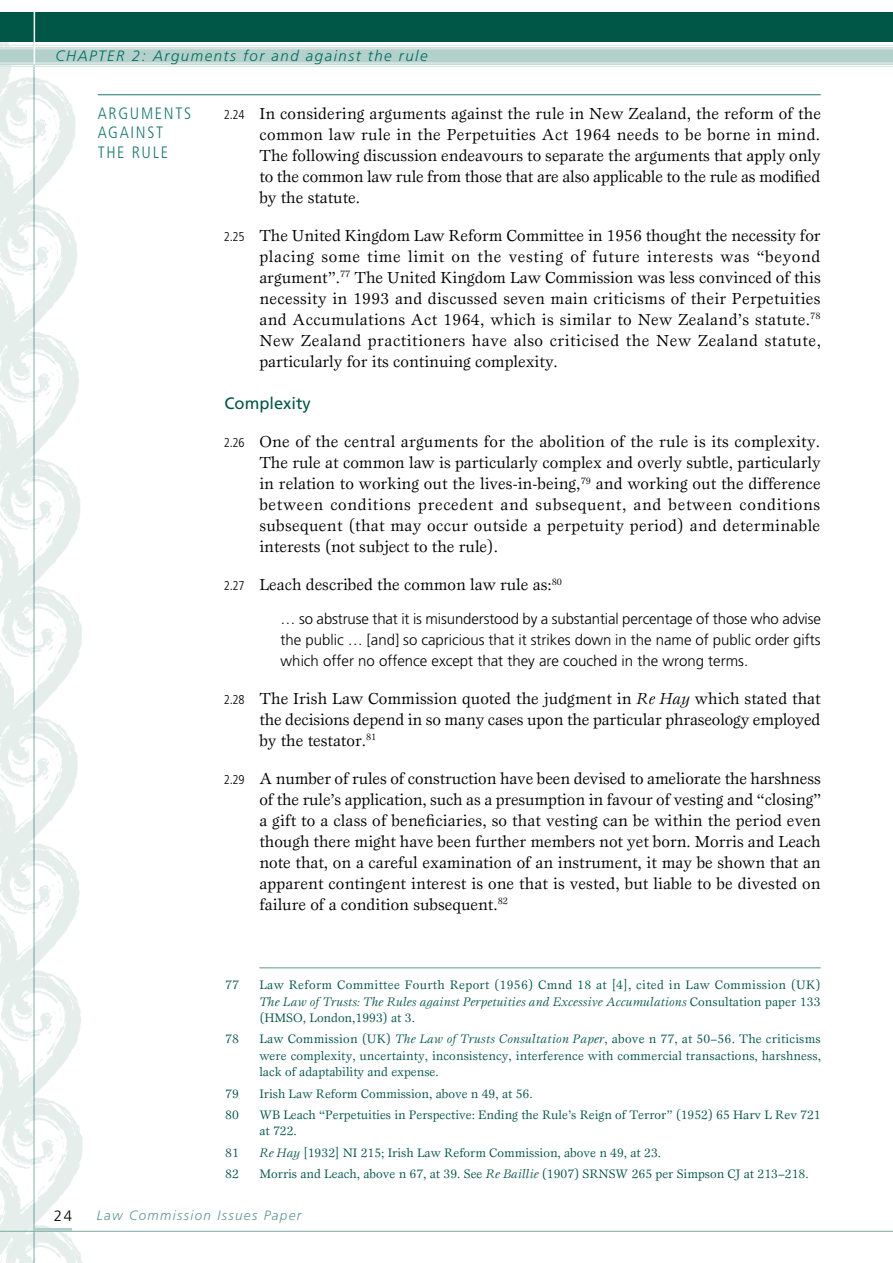
<style>
.page{position:relative;width:893px;height:1263px;background:#fff}
.page>*{position:absolute;margin:0;border:0;box-sizing:border-box;transform-origin:0 0}
.t1{font:16.5px/21px "Esprit Maori";color:#000;text-align:justify}
.t2{font:300 condensed 16.5px/19.8px "Frutiger";letter-spacing:.1em;color:#177b6f}
.t3{font:16.5px "Frutiger Maori";color:#005747}
.t4{font:300 15px/21px "Frutiger Maori";color:#000;text-align:justify}
.t5{font:italic 300 15px "Frutiger Maori";letter-spacing:.1em;color:#006e60}
.t6{font:300 15px "Frutiger";color:#000}
.t7{font:italic 300 13.5px "Frutiger Maori";letter-spacing:.1em;color:#5c9a90}
.t8{font:12.75px/16.5px "Esprit Maori";color:#005747;text-align:justify}
.s1{font-family:"Frutiger";font-weight:300;font-stretch:condensed;font-size:12.75px}
.s2{font-style:italic}
</style>
<div class="page">
<img style="left:0;top:42px;width:84px;height:1221px">
<div style="left:0;top:12px;width:893px;height:30px;background:#005747"></div>
<svg style="left:0;top:45px;width:893px;height:22px;background:#c4dad5"></svg>
<hr style="left:34px;top:8px;width:1px;height:56px;background:#fff">
<hr style="left:259px;top:967px;width:562px;height:1px;background:#5c9a90">
<hr style="left:98px;top:95px;width:723px;height:1px;background:#177b6f">
<hr style="left:0;top:1231px;width:893px;height:1px;background:#78aaa3">
<hr style="left:34px;top:1228px;width:38px;height:3px;background:#b4d0ca">
<p class="t5" style="left:56px;top:48px;width:373px">CHAPTER 2: Arguments for and against the rule</p>
<p class="t2" style="left:98px;top:103px;width:95px">ARGUMENTS<br>AGAI NST<br>THE RULE</p>
<p class="t1" style="left:259px;top:102px;width:563px;text-indent:-36px"><span class="s1">2.24</span> In considering arguments against the rule in New Zealand, the reform of the common law rule in the Perpetuities Act 1964 needs to be borne in mind.<br>The following discussion endeavours to separate the arguments that apply only to the common law rule from those that are also applicable to the rule as modified by the statute.</p>
<p class="t1" style="left:259px;top:224px;width:563px;text-indent:-36px"><span class="s1">2.25</span> The United Kingdom Law Reform Committee in 1956 thought the necessity for placing some time limit on the vesting of future interests was “beyond argument”.<sup>77</sup> The United Kingdom Law Commission was less convinced of this necessity in 1993 and discussed seven main criticisms of their Perpetuities and Accumulations Act 1964, which is similar to New Zealand’s statute.<sup>78<br></sup>New Zealand practitioners have also criticised the New Zealand statute, particularly for its continuing complexity.</p>
<p class="t3" style="left:225px;top:394px;width:88px">Complexity</p>
<p class="t1" style="left:259px;top:431px;width:563px;text-indent:-36px"><span class="s1">2.26</span> One of the central arguments for the abolition of the rule is its complexity.<br>The rule at common law is particularly complex and overly subtle, particularly in relation to working out the lives-in-being,<sup>79</sup> and working out the difference between conditions precedent and subsequent, and between conditions subsequent (that may occur outside a perpetuity period) and determinable interests (not subject to the rule).</p>
<p class="t1" style="left:224px;top:574px;width:340px"><span class="s1">2.27</span> Leach described the common law rule as:<sup>80</sup></p>
<p class="t4" style="left:281px;top:608px;width:542px">… so abstruse that it is misunderstood by a substantial percentage of those who advise the public … [and] so capricious that it strikes down in the name of public order gifts which offer no offence except that they are couched in the wrong terms.</p>
<p class="t1" style="left:259px;top:688px;width:563px;text-indent:-36px"><span class="s1">2.28</span> The Irish Law Commission quoted the judgment in <span class="s2">Re Hay</span> which stated that the decisions depend in so many cases upon the particular phraseology employed by the testator.<sup>81</sup></p>
<p class="t1" style="left:259px;top:768px;width:563px;text-indent:-36px"><span class="s1">2.29</span> A number of rules of construction have been devised to ameliorate the harshness of the rule’s application, such as a presumption in favour of vesting and “closing” a gift to a class of beneficiaries, so that vesting can be within the period even though there might have been further members not yet born. Morris and Leach note that, on a careful examination of an instrument, it may be shown that an apparent contingent interest is one that is vested, but liable to be divested on failure of a condition subsequent.<sup>82</sup></p>
<p class="t8" style="left:225px;top:976px;width:15px">77</p>
<p class="t8" style="left:259px;top:976px;width:563px">Law Reform Committee Fourth Report (1956) Cmnd 18 at [4], cited in Law Commission (UK)<br><span class="s2">The Law of Trusts: The Rules against Perpetuities and Excessive Accumulations</span> Consultation paper 133 (HMSO , London,1993) at 3.</p>
<p class="t8" style="left:225px;top:1031px;width:15px">78</p>
<p class="t8" style="left:259px;top:1031px;width:563px">Law Commission (UK) <span class="s2">The Law of Trusts Consultation Paper</span>, above n 77, at 50–56. The criticisms were complexity, uncertainty, inconsistency, interference with commercial transactions, harshness, lack of adaptability and expense.</p>
<p class="t8" style="left:225px;top:1085px;width:15px">79</p>
<p class="t8" style="left:259px;top:1085px;width:275px">Irish Law Reform Commission, above n 49, at 56.</p>
<p class="t8" style="left:225px;top:1106px;width:15px">80</p>
<p class="t8" style="left:259px;top:1106px;width:563px">WB Leach “Perpetuities in Perspective: Ending the Rule’s Reign of Terror” (1952) 65 Harv L Rev 721 at 722.</p>
<p class="t8" style="left:225px;top:1144px;width:15px">81</p>
<p class="t8" style="left:259px;top:1144px;width:403px"><span class="s2">Re Hay</span> [1932] NI 215; Irish Law Reform Commission, above n 49, at 23.</p>
<p class="t8" style="left:225px;top:1165px;width:15px">82</p>
<p class="t8" style="left:259px;top:1165px;width:551px">Morris and Leach, above n 67, at 39. See <span class="s2">Re Baillie</span> (1907) SRNSW 265 per Simpson CJ at 213–218.</p>
<p class="t6" style="left:54px;top:1207px;width:20px">24</p>
<p class="t7" style="left:97px;top:1207px;width:206px">Law Commission Issues Paper</p>
</div>
